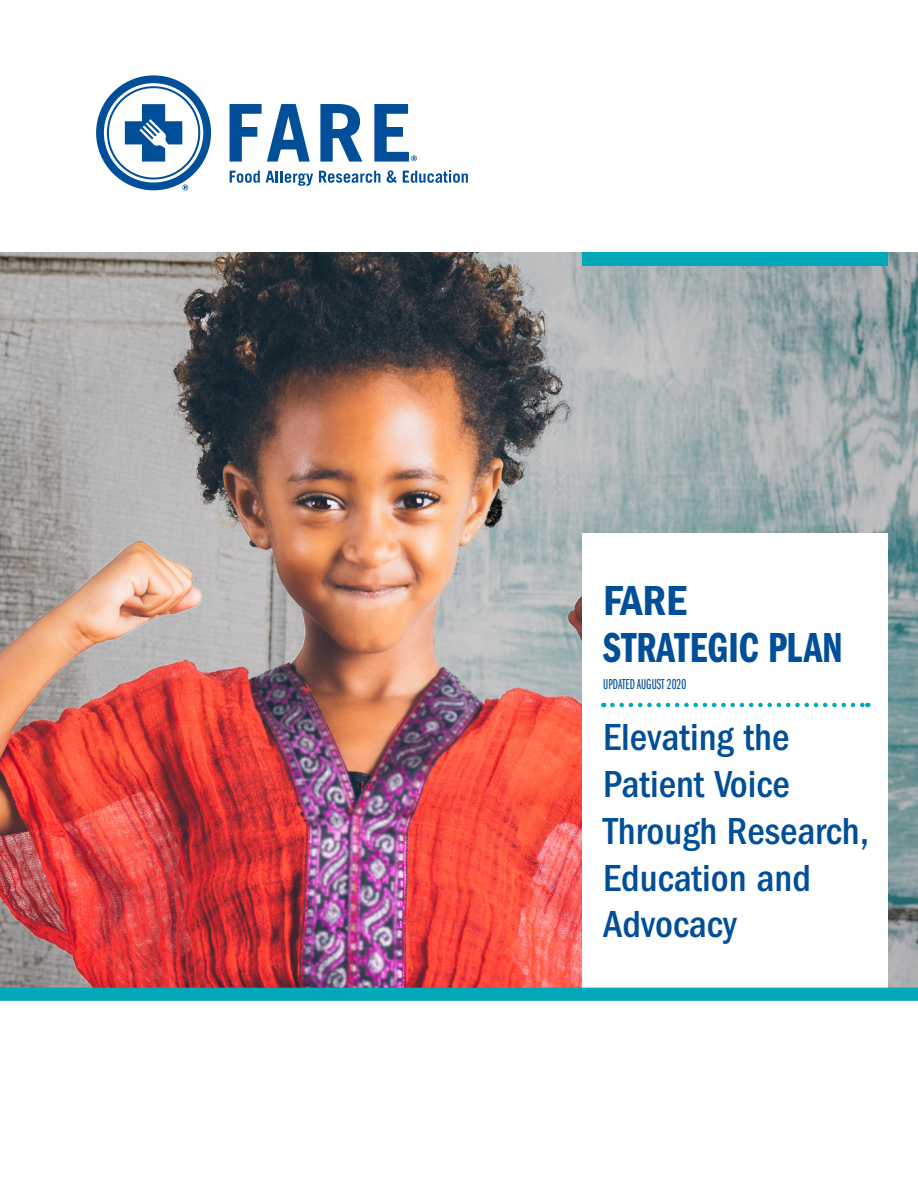
<style>
.page{position:relative;width:918px;height:1188px;background:#fff}
.page>*{position:absolute;margin:0;border:0;box-sizing:border-box;transform-origin:0 0}
.t1{font:43.5px/46.5px "ITC Franklin Gothic Std Dm Cp";color:#014e99}
.t2{font:500 condensed 39px/46.8px "ITC Franklin Gothic Std";color:#014e99}
.t3{font:15px "ITC Franklin Gothic Std Bk X Cp";color:#014e99}
.s1{font-family:"ITC Franklin Gothic Std Dm Cd"}
</style>
<div class="page">
<img style="left:0;top:253px;width:918px;height:735px">
<div style="left:582px;top:534px;width:306px;height:464px;background:#fff"></div>
<div style="left:0;top:988px;width:917px;height:12px;background:#00a8b9"></div>
<div style="left:0;top:988px;width:918px;height:13px;border:2px solid #00a8b9"></div>
<div style="left:582px;top:253px;width:306px;height:13px;background:#00a8b9"></div>
<svg style="left:230px;top:104px;width:80px;height:58px"></svg>
<svg style="left:320px;top:104px;width:42px;height:58px"></svg>
<svg style="left:230px;top:171px;width:30px;height:12px"></svg>
<svg style="left:266px;top:171px;width:47px;height:15px"></svg>
<svg style="left:319px;top:171px;width:61px;height:12px"></svg>
<svg style="left:387px;top:170px;width:10px;height:13px"></svg>
<svg style="left:403px;top:170px;width:65px;height:13px"></svg>
<svg style="left:96px;top:75px;width:115px;height:115px"></svg>
<svg style="left:374px;top:104px;width:43px;height:58px"></svg>
<svg style="left:612px;top:703px;width:256px;height:4px"></svg>
<p class="t1" style="left:603px;top:578px;width:241px"><span class="s1">FARE<br></span>STRATEGIC PLAN</p>
<p class="t3" style="left:603px;top:676px;width:85px">UPDATED AUGUST 2020</p>
<p class="t2" style="left:603px;top:714px;width:267px">Elevating the<br>Patient Voice<br>Through Research,<br>Education and<br>Advocacy</p>
</div>
